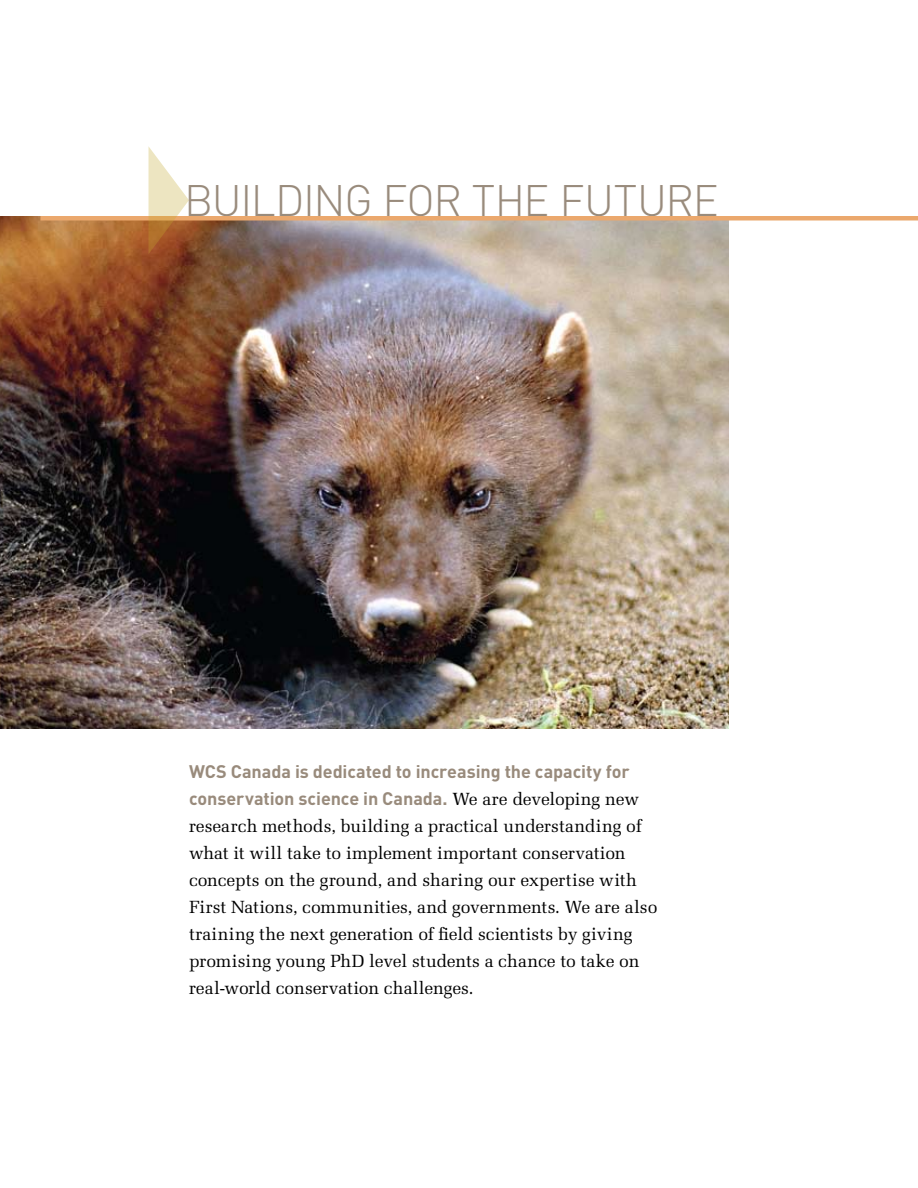
<style>
.page{position:relative;width:918px;height:1188px;background:#fff}
.page>*{position:absolute;margin:0;border:0;box-sizing:border-box;transform-origin:0 0}
.t1{font:300 43.5px "DIN";letter-spacing:-.03em;color:#998b7c}
.t2{font:700 18px/27px "DIN";letter-spacing:-.005em;color:#998b7c}
.t3{font:17.7px/27px "Melior";letter-spacing:-.005em;color:#000}
.s1{font-family:"Melior";font-weight:400;font-size:17.7px;color:#000}
</style>
<div class="page">
<img style="left:0;top:216px;width:729px;height:513px">
<hr style="left:40px;top:216px;width:878px;height:4px;background:#eba86d">
<svg style="left:148px;top:146px;width:41px;height:108px"></svg>
<h1 class="t1" style="left:184px;top:174px;width:536px">BUILDING FOR THE FUTURE</h1>
<p class="t2" style="left:189px;top:757px;width:452px">WCS Canada is dedicated to increasing the capacity for conservation science in Canada. <span class="s1">We are developing new</span></p>
<p class="t3" style="left:189px;top:812px;width:470px">research methods, building a practical understanding of what it will take to implement important conservation concepts on the ground, and sharing our expertise with First Nations, communities, and governments. We are also training the next generation of field scientists by giving promising young PhD level students a chance to take on real-world conservation challenges.</p>
</div>
